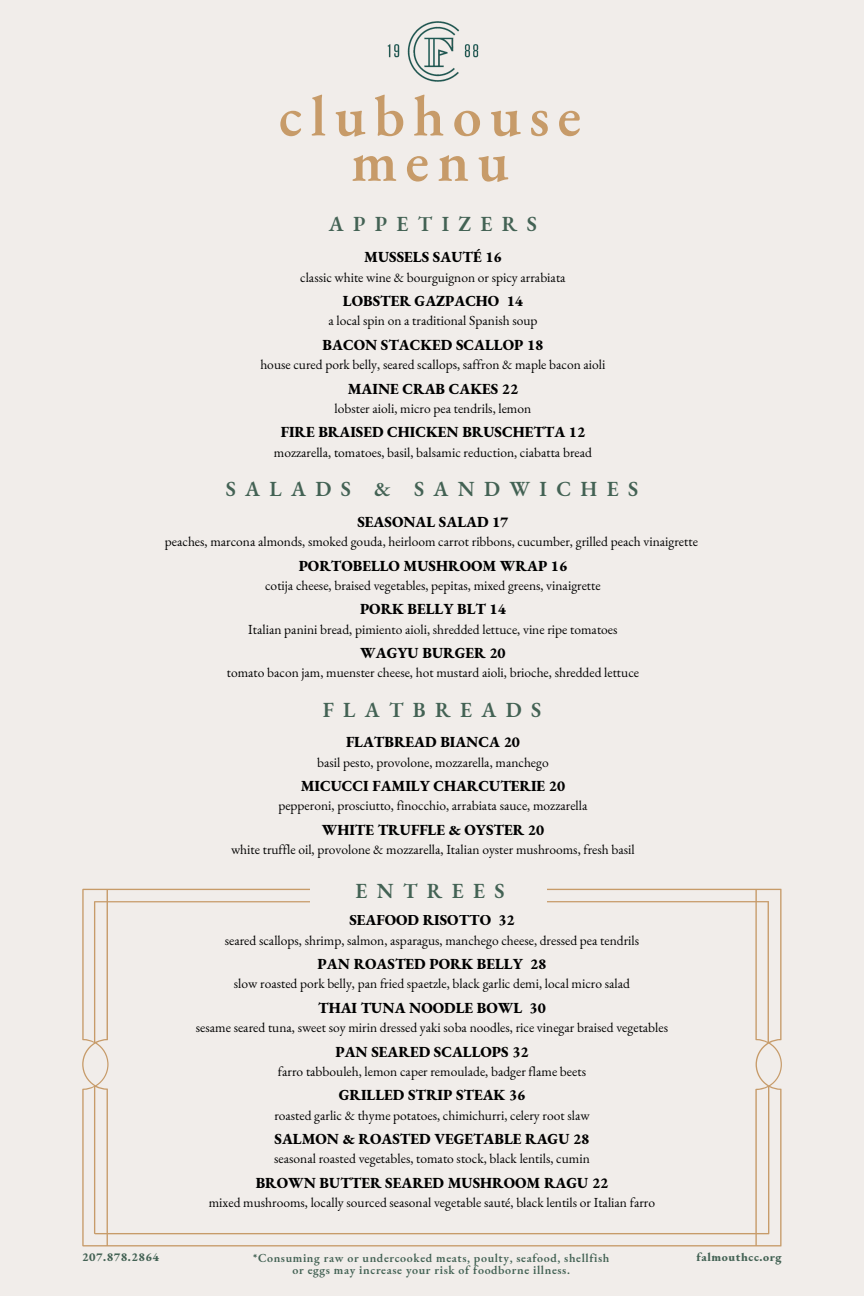
<style>
.page{position:relative;width:864px;height:1296px;background:#f1edea}
.page>*{position:absolute;margin:0;border:0;box-sizing:border-box;transform-origin:0 0}
.t1{font:600 57.9px/45.3px "EB Garamond";letter-spacing:.14em;color:#c79b69;text-align:center}
.t2{font:600 21px "EB Garamond";letter-spacing:.445em;color:#436254}
.t3{font:800 15px "EB Garamond";color:#000}
.t4{font:13.5px "EB Garamond";color:#000}
.t5{font:600 12px/12px "EB Garamond";letter-spacing:.05em;color:#436254;text-align:center}
.t6{font:800 12px "EB Garamond";letter-spacing:.05em;color:#436254}
</style>
<div class="page">
<svg style="left:82px;top:889px;width:700px;height:357px"></svg>
<div style="left:310px;top:874px;width:236px;height:41px;background:#f1edea"></div>
<img style="left:387px;top:21px;width:91px;height:60px">
<h1 class="t1" style="left:279px;top:92px;width:304px">clubhouse menu</h1>
<h2 class="t2" style="left:329px;top:210px;width:209px">APPETIZERS</h2>
<p class="t3" style="left:364px;top:247px;width:139px">MUSSELS SAUTÉ 16</p>
<p class="t4" style="left:300px;top:268px;width:267px">classic white wine &amp; bourguignon or spicy arrabiata</p>
<p class="t3" style="left:343px;top:291px;width:181px">LOBSTER GAZPACHO 14</p>
<p class="t4" style="left:328px;top:312px;width:211px">a local spin on a traditional Spanish soup</p>
<p class="t3" style="left:323px;top:335px;width:222px">BACON STACKED SCALLOP 18</p>
<p class="t4" style="left:260px;top:356px;width:347px">house cured pork belly, seared scallops, saffron &amp; maple bacon aioli</p>
<p class="t3" style="left:348px;top:379px;width:172px">MAINE CRAB CAKES 22</p>
<p class="t4" style="left:335px;top:399px;width:198px">lobster aioli, micro pea tendrils, lemon</p>
<p class="t3" style="left:281px;top:422px;width:306px">FIRE BRAISED CHICKEN BRUSCHETTA 12</p>
<p class="t4" style="left:274px;top:443px;width:320px">mozzarella, tomatoes, basil, balsamic reduction, ciabatta bread</p>
<h2 class="t2" style="left:226px;top:475px;width:414px">SALADS &amp; SANDWICHES</h2>
<p class="t3" style="left:357px;top:512px;width:152px">SEASONAL SALAD 17</p>
<p class="t4" style="left:165px;top:532px;width:535px">peaches, marcona almonds, smoked gouda, heirloom carrot ribbons, cucumber, grilled peach vinaigrette</p>
<p class="t3" style="left:299px;top:555px;width:270px">PORTOBELLO MUSHROOM WRAP 16</p>
<p class="t4" style="left:265px;top:576px;width:337px">cotija cheese, braised vegetables, pepitas, mixed greens, vinaigrette</p>
<p class="t3" style="left:360px;top:599px;width:147px">PORK BELLY BLT 14</p>
<p class="t4" style="left:248px;top:620px;width:371px">Italian panini bread, pimiento aioli, shredded lettuce, vine ripe tomatoes</p>
<p class="t3" style="left:360px;top:643px;width:147px">WAGYU BURGER 20</p>
<p class="t4" style="left:227px;top:664px;width:414px">tomato bacon jam, muenster cheese, hot mustard aioli, brioche, shredded lettuce</p>
<h2 class="t2" style="left:323px;top:695px;width:220px">FLATBREADS</h2>
<p class="t3" style="left:346px;top:732px;width:175px">FLATBREAD BIANCA 20</p>
<p class="t4" style="left:317px;top:753px;width:233px">basil pesto, provolone, mozzarella, manchego</p>
<p class="t3" style="left:301px;top:776px;width:266px">MICUCCI FAMILY CHARCUTERIE 20</p>
<p class="t4" style="left:278px;top:797px;width:311px">pepperoni, prosciutto, finocchio, arrabiata sauce, mozzarella</p>
<p class="t3" style="left:322px;top:820px;width:224px">WHITE TRUFFLE &amp; OYSTER 20</p>
<p class="t4" style="left:231px;top:841px;width:405px">white truffle oil, provolone &amp; mozzarella, Italian oyster mushrooms, fresh basil</p>
<h2 class="t2" style="left:355px;top:877px;width:151px">ENTREES</h2>
<p class="t3" style="left:349px;top:910px;width:167px">SEAFOOD RISOTTO 32</p>
<p class="t4" style="left:225px;top:931px;width:416px">seared scallops, shrimp, salmon, asparagus, manchego cheese, dressed pea tendrils</p>
<p class="t3" style="left:318px;top:954px;width:230px">PAN ROASTED PORK BELLY 28</p>
<p class="t4" style="left:234px;top:975px;width:398px">slow roasted pork belly, pan fried spaetzle, black garlic demi, local micro salad</p>
<p class="t3" style="left:318px;top:998px;width:229px">THAI TUNA NOODLE BOWL 30</p>
<p class="t4" style="left:196px;top:1019px;width:474px">sesame seared tuna, sweet soy mirin dressed yaki soba noodles, rice vinegar braised vegetables</p>
<p class="t3" style="left:335px;top:1042px;width:195px">PAN SEARED SCALLOPS 32</p>
<p class="t4" style="left:278px;top:1062px;width:310px">farro tabbouleh, lemon caper remoulade, badger flame beets</p>
<p class="t3" style="left:339px;top:1085px;width:188px">GRILLED STRIP STEAK 36</p>
<p class="t4" style="left:274px;top:1106px;width:317px">roasted garlic &amp; thyme potatoes, chimichurri, celery root slaw</p>
<p class="t3" style="left:275px;top:1129px;width:316px">SALMON &amp; ROASTED VEGETABLE RAGU 28</p>
<p class="t4" style="left:274px;top:1150px;width:317px">seasonal roasted vegetables, tomato stock, black lentils, cumin</p>
<p class="t3" style="left:256px;top:1173px;width:354px">BROWN BUTTER SEARED MUSHROOM RAGU 22</p>
<p class="t4" style="left:209px;top:1194px;width:448px">mixed mushrooms, locally sourced seasonal vegetable sauté, black lentils or Italian farro</p>
<p class="t6" style="left:82px;top:1249px;width:78px">207.878.2864</p>
<p class="t6" style="left:696px;top:1249px;width:87px">falmouthcc.org</p>
<p class="t5" style="left:253px;top:1252px;width:358px">*Consuming raw or undercooked meats, poulty, seafood, shellfish or eggs may increase your risk of foodborne illness.</p>
</div>
